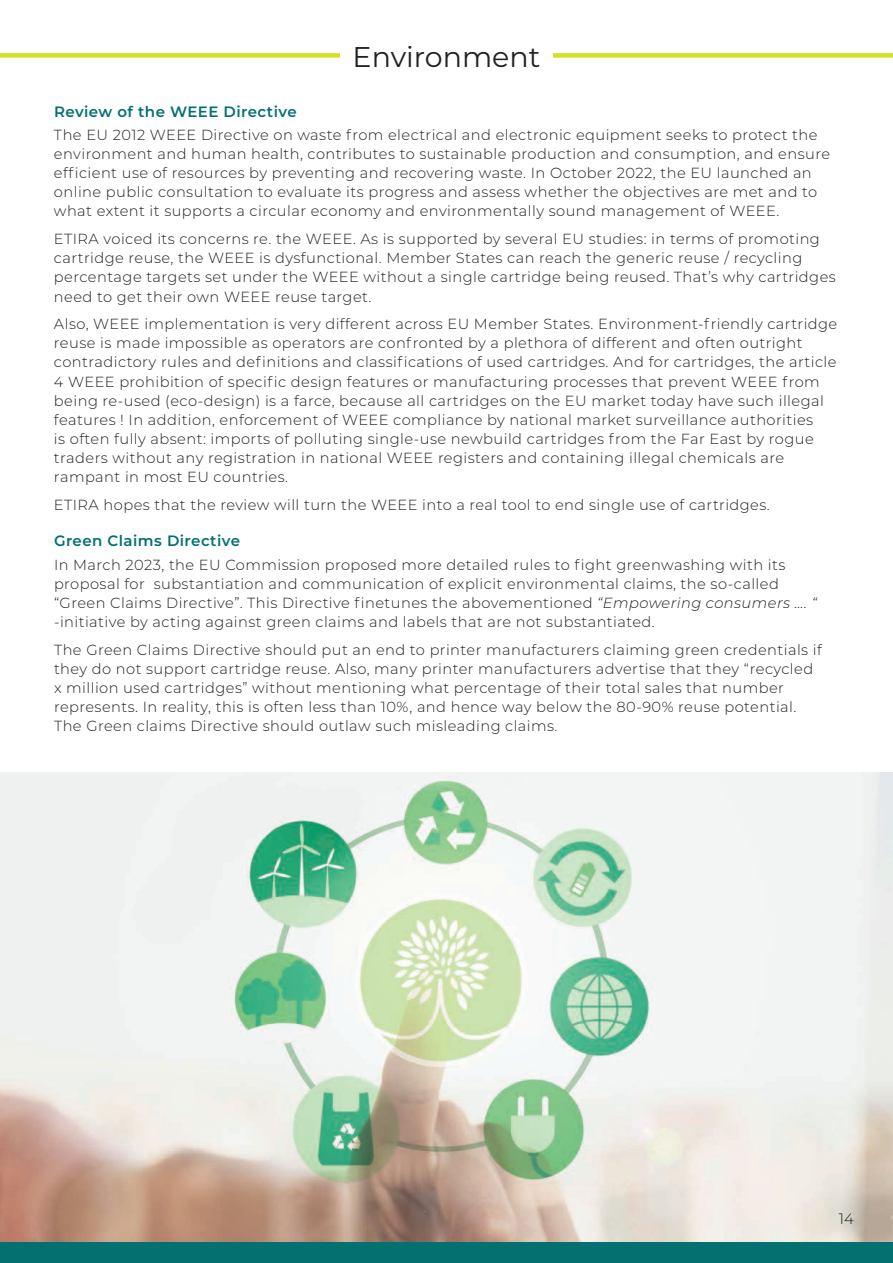
<style>
.page{position:relative;width:893px;height:1263px;background:#fff}
.page>*{position:absolute;margin:0;border:0;box-sizing:border-box;transform-origin:0 0}
.t1{font:28.5px "Montserrat";color:#231f20}
.t2{font:600 15px "Montserrat";letter-spacing:.03em;color:#047070}
.t3{font:300 15px "Montserrat";color:#231f20}
.t4{font:300 14.7px/19.2px "Montserrat";letter-spacing:.03em;color:#231f20}
.s1{font-style:italic}
</style>
<div class="page">
<img style="left:0;top:772px;width:893px;height:470px">
<div style="left:0;top:53px;width:893px;height:5px;background:#d6df21"></div>
<div style="left:340px;top:39px;width:213px;height:28px;background:#fff"></div>
<div style="left:0;top:1242px;width:893px;height:21px;background:#047070"></div>
<h1 class="t1" style="left:353px;top:37px;width:189px">Environment</h1>
<p class="t2" style="left:54px;top:101px;width:244px">Review of the WEEE Directive</p>
<p class="t4" style="left:54px;top:125px;width:778px">The EU 2012 WEEE Directive on waste from electrical and electronic equipment seeks to protect the environment and human health, contributes to sustainable production and consumption, and ensure efficient use of resources by preventing and recovering waste. In October 2022, the EU launched an online public consultation to evaluate its progress and assess whether the objectives are met and to what extent it supports a circular economy and environmentally sound management of WEEE.</p>
<p class="t4" style="left:54px;top:229px;width:783px">ETIRA voiced its concerns re. the WEEE. As is supported by several EU studies: in terms of promoting cartridge reuse, the WEEE is dysfunctional. Member States can reach the generic reuse / recycling percentage targets set under the WEEE without a single cartridge being reused. That’s why cartridges need to get their own WEEE reuse target.</p>
<p class="t4" style="left:54px;top:314px;width:785px">Also, WEEE implementation is very different across EU Member States. Environment-friendly cartridge reuse is made impossible as operators are confronted by a plethora of different and often outright contradictory rules and definitions and classifications of used cartridges. And for cartridges, the article 4 WEEE prohibition of specific design features or manufacturing processes that prevent WEEE from being re-used (eco-design) is a farce, because all cartridges on the EU market today have such illegal features ! In addition, enforcement of WEEE compliance by national market surveillance authorities<br>is often fully absent: imports of polluting single-use newbuild cartridges from the Far East by rogue traders without any registration in national WEEE registers and containing illegal chemicals are rampant in most EU countries.</p>
<p class="t4" style="left:54px;top:494px;width:717px">ETIRA hopes that the review will turn the WEEE into a real tool to end single use of cartridges.</p>
<p class="t2" style="left:54px;top:530px;width:188px">Green Claims Directive</p>
<p class="t4" style="left:54px;top:554px;width:765px">In March 2023, the EU Commission proposed more detailed rules to fight greenwashing with its proposal for substantiation and communication of explicit environmental claims, the so-called “Green Claims Directive”. This Directive finetunes the abovementioned <span class="s1">“Empowering consumers …. “ </span>-initiative by acting against green claims and labels that are not substantiated.</p>
<p class="t4" style="left:54px;top:639px;width:770px">The Green Claims Directive should put an end to printer manufacturers claiming green credentials if they do not support cartridge reuse. Also, many printer manufacturers advertise that they “recycled x million used cartridges” without mentioning what percentage of their total sales that number represents. In reality, this is often less than 10%, and hence way below the 80-90% reuse potential.<br>The Green claims Directive should outlaw such misleading claims.</p>
<p class="t3" style="left:839px;top:1208px;width:17px">14</p>
</div>
